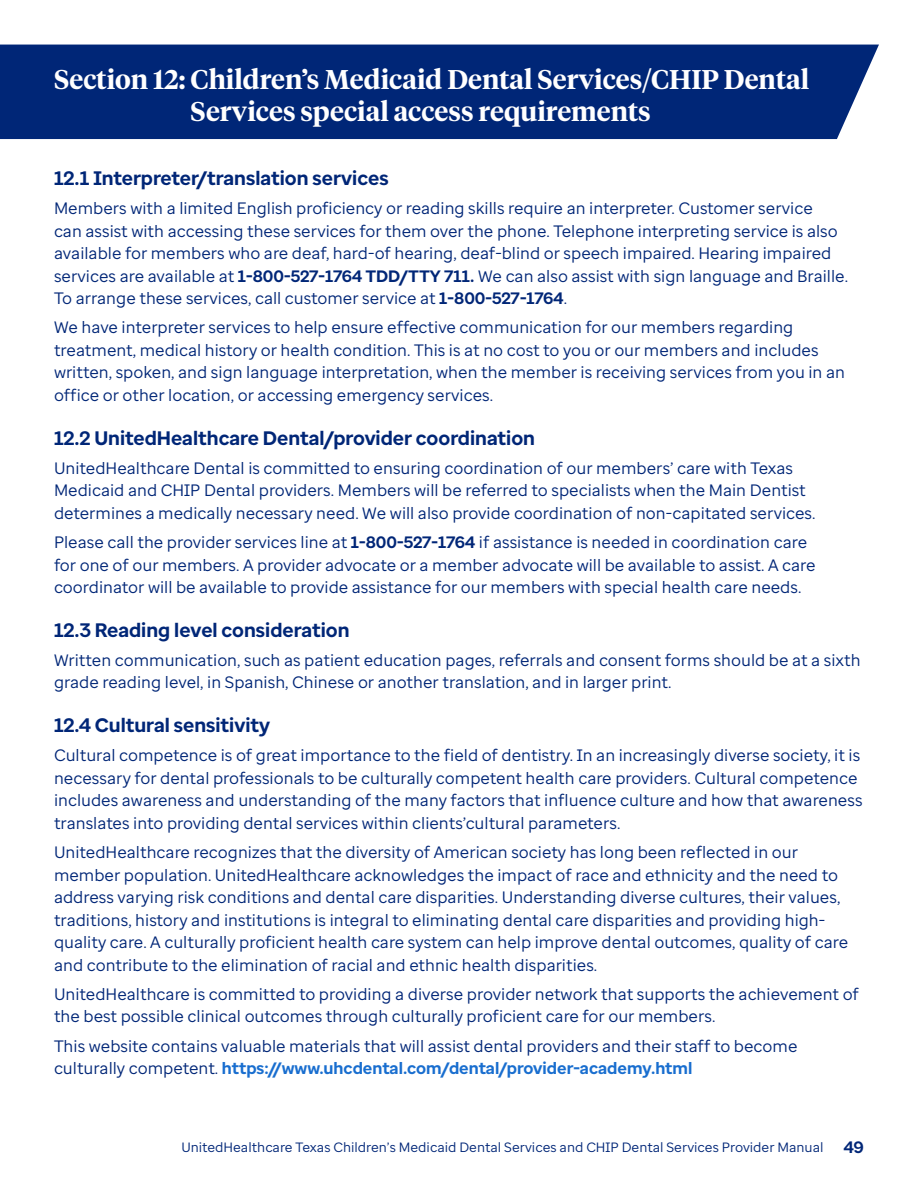
<style>
.page{position:relative;width:918px;height:1188px;background:#fff}
.page>*{position:absolute;margin:0;border:0;box-sizing:border-box;transform-origin:0 0}
.H4_start_new_page_WHITE{font:600 27px/32.4px "UHC Serif Headline";color:#fff}
.H5-Sans_Enterprise{font:700 19.5px "Enterprise Sans";color:#002677}
.Body-Enterprise_11_15{font:16.5px/22.5px "Enterprise Sans";color:#002677}
.t1{font:13.5px "Enterprise Sans";color:#002677}
.s1{font-weight:700}
.s2{font-weight:700;color:#196ecf}
.s3{font-weight:700;font-size:16.5px}
</style>
<div class="page">
<div style="left:0;top:45px;width:879px;height:94px;background:#002677"></div>
<p class="H4_start_new_page_WHITE" style="left:191px;top:62px;width:620px;text-indent:-137px">Section 12: Children’s Medicaid Dental Services/CHIP Dental<br>Services special access requirements</p>
<p class="H5-Sans_Enterprise" style="left:54px;top:165px;width:336px">12.1 Interpreter/translation services</p>
<p class="Body-Enterprise_11_15" style="left:54px;top:197px;width:794px">Members with a limited English proficiency or reading skills require an interpreter. Customer service<br>can assist with accessing these services for them over the phone. Telephone interpreting service is also available for members who are deaf, hard-of hearing, deaf-blind or speech impaired. Hearing impaired services are available at <span class="s1">1-800-527-1764 TDD/TTY 711.</span> We can also assist with sign language and Braille.<br>To arrange these services, call customer service at <span class="s1">1-800-527-1764</span>.</p>
<p class="Body-Enterprise_11_15" style="left:54px;top:316px;width:793px">We have interpreter services to help ensure effective communication for our members regarding treatment, medical history or health condition. This is at no cost to you or our members and includes written, spoken, and sign language interpretation, when the member is receiving services from you in an office or other location, or accessing emergency services.</p>
<p class="H5-Sans_Enterprise" style="left:54px;top:425px;width:483px">12.2 UnitedHealthcare Dental/provider coordination</p>
<p class="Body-Enterprise_11_15" style="left:54px;top:457px;width:761px">UnitedHealthcare Dental is committed to ensuring coordination of our members’ care with Texas<br>Medicaid and CHIP Dental providers. Members will be referred to specialists when the Main Dentist determines a medically necessary need. We will also provide coordination of non-capitated services.</p>
<p class="Body-Enterprise_11_15" style="left:54px;top:531px;width:763px">Please call the provider services line at <span class="s1">1-800-527-1764</span> if assistance is needed in coordination care for one of our members. A provider advocate or a member advocate will be available to assist. A care coordinator will be available to provide assistance for our members with special health care needs.</p>
<p class="H5-Sans_Enterprise" style="left:54px;top:617px;width:297px">12.3 Reading level consideration</p>
<p class="Body-Enterprise_11_15" style="left:54px;top:649px;width:808px">Written communication, such as patient education pages, referrals and consent forms should be at a sixth grade reading level, in Spanish, Chinese or another translation, and in larger print.</p>
<p class="H5-Sans_Enterprise" style="left:54px;top:713px;width:218px">12.4 Cultural sensitivity</p>
<p class="Body-Enterprise_11_15" style="left:54px;top:744px;width:810px">Cultural competence is of great importance to the field of dentistry. In an increasingly diverse society, it is necessary for dental professionals to be culturally competent health care providers. Cultural competence includes awareness and understanding of the many factors that influence culture and how that awareness translates into providing dental services within clients’cultural parameters.</p>
<p class="Body-Enterprise_11_15" style="left:54px;top:841px;width:796px">UnitedHealthcare recognizes that the diversity of American society has long been reflected in our member population. UnitedHealthcare acknowledges the impact of race and ethnicity and the need to address varying risk conditions and dental care disparities. Understanding diverse cultures, their values, traditions, history and institutions is integral to eliminating dental care disparities and providing high&shy;quality care. A culturally proficient health care system can help improve dental outcomes, quality of care and contribute to the elimination of racial and ethnic health disparities.</p>
<p class="Body-Enterprise_11_15" style="left:54px;top:983px;width:807px">UnitedHealthcare is committed to providing a diverse provider network that supports the achievement of the best possible clinical outcomes through culturally proficient care for our members.</p>
<p class="Body-Enterprise_11_15" style="left:54px;top:1034px;width:745px">This website contains valuable materials that will assist dental providers and their staff to become culturally competent. <span class="s2">https://www.uhcdental.com/dental/provider-academy.html</span></p>
<p class="t1" style="left:181px;top:1138px;width:684px">UnitedHealthcare Texas Children’s Medicaid Dental Services and CHIP Dental Services Provider Manual <span class="s3">49</span></p>
</div>
